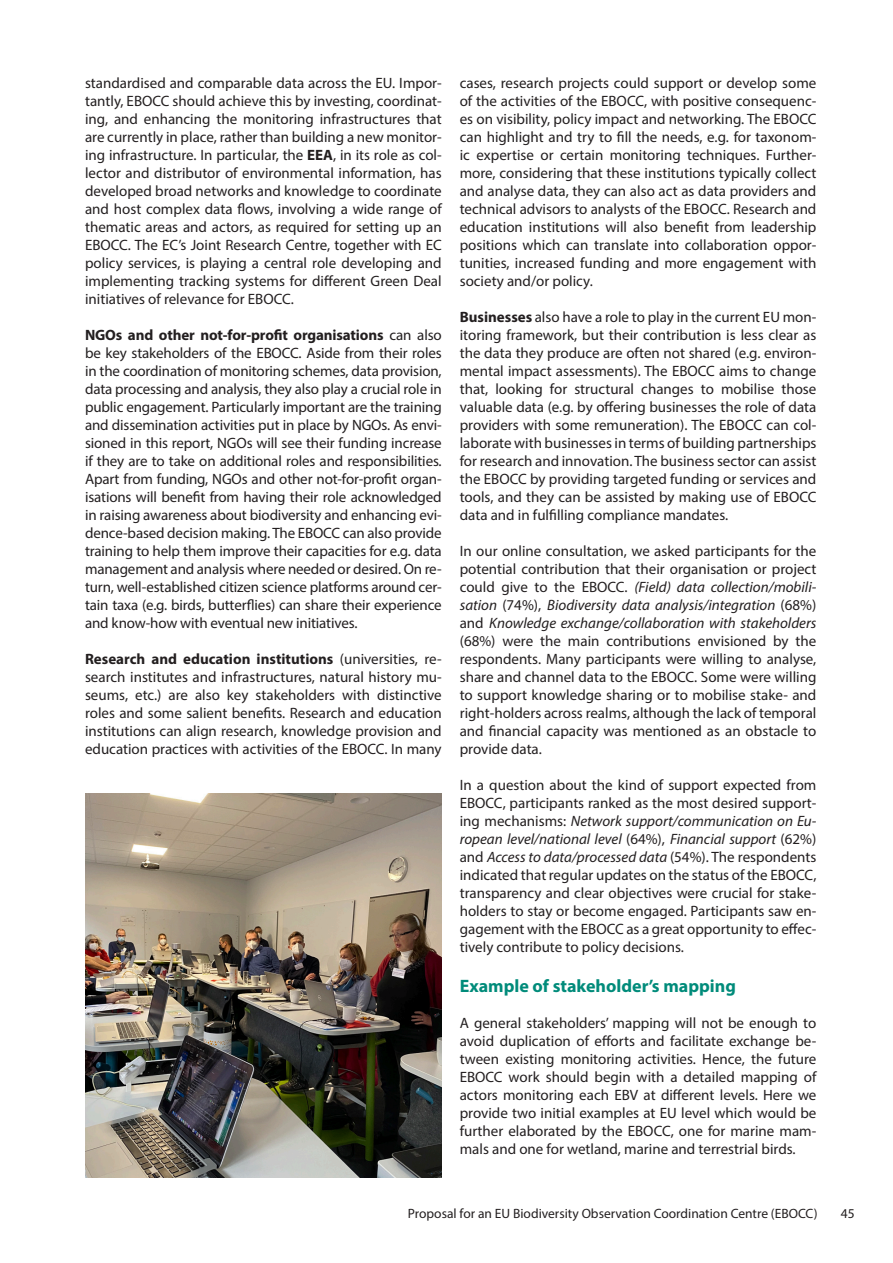
<style>
.page{position:relative;width:893px;height:1263px;background:#fff}
.page>*{position:absolute;margin:0;border:0;box-sizing:border-box;transform-origin:0 0}
.H2_zelen_text_pod_zaglavie{font:700 18px "Myriad Pro";color:#008b7a}
.Text{font:15px/18px "Myriad Pro";color:#231f20;text-align:justify}
.t1{font:13.5px "Myriad Pro";color:#231f20}
.s1{font-weight:700}
.s2{font-style:italic}
</style>
<div class="page">
<img style="left:85px;top:793px;width:357px;height:385px">
<p class="Text" style="left:85px;top:74px;width:358px">standardised and comparable data across the EU. Impor&shy;tantly, EBOCC should achieve this by investing, coordinat&shy;ing, and enhancing the monitoring infrastructures that are currently in place, rather than building a new monitor&shy;ing infrastructure. In particular, the <span class="s1">EEA</span>, in its role as col&shy;lector and distributor of environmental information, has developed broad networks and knowledge to coordinate and host complex data flows, involving a wide range of thematic areas and actors, as required for setting up an EBOCC. The EC’s Joint Research Centre, together with EC policy services, is playing a central role developing and implementing tracking systems for different Green Deal initiatives of relevance for EBOCC.</p>
<p class="Text" style="left:85px;top:326px;width:358px"><span class="s1">NGOs and other not-for-profit organisations</span> can also be key stakeholders of the EBOCC. Aside from their roles in the coordination of monitoring schemes, data provision, data processing and analysis, they also play a crucial role in public engagement. Particularly important are the training and dissemination activities put in place by NGOs. As envi&shy;sioned in this report, NGOs will see their funding increase if they are to take on additional roles and responsibilities.<br>Apart from funding, NGOs and other not-for-profit organ&shy;isations will benefit from having their role acknowledged in raising awareness about biodiversity and enhancing evi&shy;dence-based decision making. The EBOCC can also provide training to help them improve their capacities for e.g. data management and analysis where needed or desired. On re&shy;turn, well-established citizen science platforms around cer&shy;tain taxa (e.g. birds, butterflies) can share their experience and know-how with eventual new initiatives.</p>
<p class="Text" style="left:85px;top:650px;width:358px"><span class="s1">Research and education institutions</span> (universities, re&shy;search institutes and infrastructures, natural history mu&shy;seums, etc.) are also key stakeholders with distinctive roles and some salient benefits. Research and education institutions can align research, knowledge provision and education practices with activities of the EBOCC. In many</p>
<p class="Text" style="left:460px;top:74px;width:358px">cases, research projects could support or develop some of the activities of the EBOCC, with positive consequenc&shy;es on visibility, policy impact and networking. The EBOCC can highlight and try to fill the needs, e.g. for taxonom&shy;ic expertise or certain monitoring techniques. Further&shy;more, considering that these institutions typically collect and analyse data, they can also act as data providers and technical advisors to analysts of the EBOCC. Research and education institutions will also benefit from leadership positions which can translate into collaboration oppor&shy;tunities, increased funding and more engagement with society and/or policy.</p>
<p class="Text" style="left:460px;top:308px;width:358px"><span class="s1">Businesses</span> also have a role to play in the current EU mon&shy;itoring framework, but their contribution is less clear as the data they produce are often not shared (e.g. environ&shy;mental impact assessments). The EBOCC aims to change that, looking for structural changes to mobilise those valuable data (e.g. by offering businesses the role of data providers with some remuneration). The EBOCC can col&shy;laborate with businesses in terms of building partnerships for research and innovation. The business sector can assist the EBOCC by providing targeted funding or services and tools, and they can be assisted by making use of EBOCC data and in fulfilling compliance mandates.</p>
<p class="Text" style="left:460px;top:542px;width:358px">In our online consultation, we asked participants for the potential contribution that their organisation or project could give to the EBOCC. <span class="s2">(Field) data collection/mobili&shy;sation</span> (74%), <span class="s2">Biodiversity data analysis/integration</span> (68%) and <span class="s2">Knowledge exchange/collaboration with stakeholders </span>(68%) were the main contributions envisioned by the respondents. Many participants were willing to analyse, share and channel data to the EBOCC. Some were willing to support knowledge sharing or to mobilise stake- and right-holders across realms, although the lack of temporal and financial capacity was mentioned as an obstacle to provide data.</p>
<p class="Text" style="left:460px;top:776px;width:358px">In a question about the kind of support expected from EBOCC, participants ranked as the most desired support&shy;ing mechanisms: <span class="s2">Network support/communication on Eu&shy;ropean level/national level</span> (64%), <span class="s2">Financial support</span> (62%) and <span class="s2">Access to data/processed data</span> (54%). The respondents indicated that regular updates on the status of the EBOCC, transparency and clear objectives were crucial for stake&shy;holders to stay or become engaged. Participants saw en&shy;gagement with the EBOCC as a great opportunity to effec&shy;tively contribute to policy decisions.</p>
<p class="H2_zelen_text_pod_zaglavie" style="left:460px;top:974px;width:278px">Example of stakeholder’s mapping</p>
<p class="Text" style="left:460px;top:1013px;width:358px">A general stakeholders’ mapping will not be enough to avoid duplication of efforts and facilitate exchange be&shy;tween existing monitoring activities. Hence, the future EBOCC work should begin with a detailed mapping of actors monitoring each EBV at different levels. Here we provide two initial examples at EU level which would be further elaborated by the EBOCC, one for marine mam&shy;mals and one for wetland, marine and terrestrial birds.</p>
<p class="t1" style="left:408px;top:1205px;width:411px">Proposal for an EU Biodiversity Observation Coordination Centre (EBOCC)</p>
<p class="t1" style="left:841px;top:1205px;width:15px">45</p>
</div>
